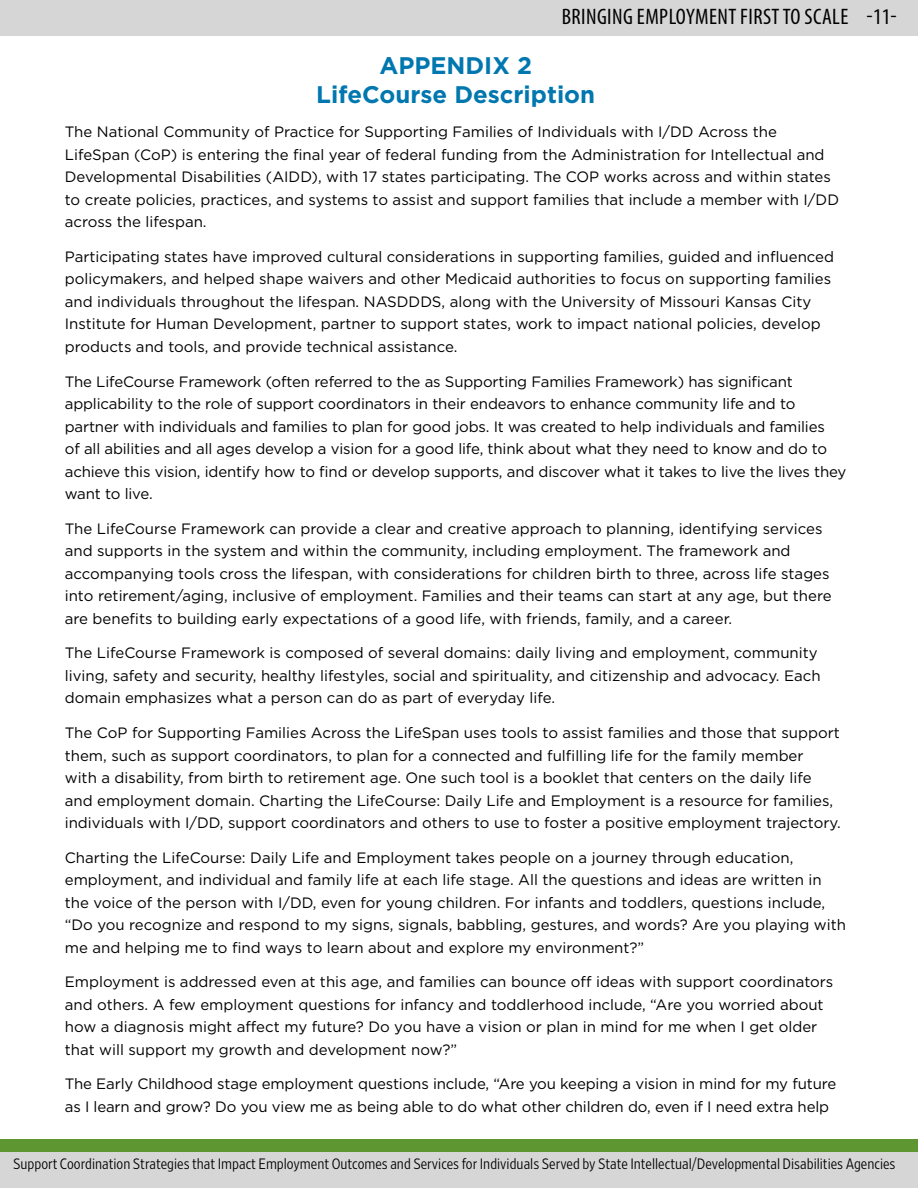
<style>
.page{position:relative;width:918px;height:1188px;background:#fff}
.page>*{position:absolute;margin:0;border:0;box-sizing:border-box;transform-origin:0 0}
.t1{font:700 24px/28.8px "Gotham HTF";color:#0077af;text-align:center}
.t2{font:condensed 22.5px "Myriad Pro";letter-spacing:.02em;color:#000}
.t3{font:15px/22.5px "Gotham HTF";color:#000}
.t4{font:300 15px "Retina Narrow";color:#000}
</style>
<div class="page">
<div style="left:0;top:1139px;width:918px;height:49px;background:#d6d6d6"></div>
<div style="left:0;top:1139px;width:918px;height:13px;background:#5e9732"></div>
<div style="left:0;top:0;width:918px;height:36px;background:#d6d6d6"></div>
<h2 class="t2" style="left:562px;top:5px;width:337px">BRINGING EMPLOYMENT FIRST TO SCALE -11-</h2>
<h1 class="t1" style="left:316px;top:50px;width:280px">APPENDIX 2<br>LifeCourse Description</h1>
<p class="t3" style="left:65px;top:120px;width:776px">The National Community of Practice for Supporting Families of Individuals with I/DD Across the LifeSpan (CoP) is entering the final year of federal funding from the Administration for Intellectual and Developmental Disabilities (AIDD), with 17 states participating. The COP works across and within states to create policies, practices, and systems to assist and support families that include a member with I/DD across the lifespan.</p>
<p class="t3" style="left:65px;top:245px;width:771px">Participating states have improved cultural considerations in supporting families, guided and influenced policymakers, and helped shape waivers and other Medicaid authorities to focus on supporting families and individuals throughout the lifespan. NASDDDS, along with the University of Missouri Kansas City Institute for Human Development, partner to support states, work to impact national policies, develop products and tools, and provide technical assistance.</p>
<p class="t3" style="left:65px;top:370px;width:783px">The LifeCourse Framework (often referred to the as Supporting Families Framework) has significant applicability to the role of support coordinators in their endeavors to enhance community life and to partner with individuals and families to plan for good jobs. It was created to help individuals and families<br>of all abilities and all ages develop a vision for a good life, think about what they need to know and do to achieve this vision, identify how to find or develop supports, and discover what it takes to live the lives they want to live.</p>
<p class="t3" style="left:65px;top:517px;width:768px">The LifeCourse Framework can provide a clear and creative approach to planning, identifying services and supports in the system and within the community, including employment. The framework and accompanying tools cross the lifespan, with considerations for children birth to three, across life stages into retirement/aging, inclusive of employment. Families and their teams can start at any age, but there are benefits to building early expectations of a good life, with friends, family, and a career.</p>
<p class="t3" style="left:65px;top:642px;width:757px">The LifeCourse Framework is composed of several domains: daily living and employment, community living, safety and security, healthy lifestyles, social and spirituality, and citizenship and advocacy. Each domain emphasizes what a person can do as part of everyday life.</p>
<p class="t3" style="left:65px;top:721px;width:777px">The CoP for Supporting Families Across the LifeSpan uses tools to assist families and those that support them, such as support coordinators, to plan for a connected and fulfilling life for the family member<br>with a disability, from birth to retirement age. One such tool is a booklet that centers on the daily life and employment domain. Charting the LifeCourse: Daily Life and Employment is a resource for families, individuals with I/DD, support coordinators and others to use to foster a positive employment trajectory.</p>
<p class="t3" style="left:65px;top:846px;width:783px">Charting the LifeCourse: Daily Life and Employment takes people on a journey through education, employment, and individual and family life at each life stage. All the questions and ideas are written in the voice of the person with I/DD, even for young children. For infants and toddlers, questions include, “Do you recognize and respond to my signs, signals, babbling, gestures, and words? Are you playing with me and helping me to find ways to learn about and explore my environment?”</p>
<p class="t3" style="left:65px;top:971px;width:770px">Employment is addressed even at this age, and families can bounce off ideas with support coordinators and others. A few employment questions for infancy and toddlerhood include, “Are you worried about how a diagnosis might affect my future? Do you have a vision or plan in mind for me when I get older that will support my growth and development now?”</p>
<p class="t3" style="left:65px;top:1073px;width:773px">The Early Childhood stage employment questions include, “Are you keeping a vision in mind for my future as I learn and grow? Do you view me as being able to do what other children do, even if I need extra help</p>
<p class="t4" style="left:13px;top:1154px;width:884px">Support Coordination Strategies that Impact Employment Outcomes and Services for Individuals Served by State Intellectual/Developmental Disabilities Agencies</p>
</div>
